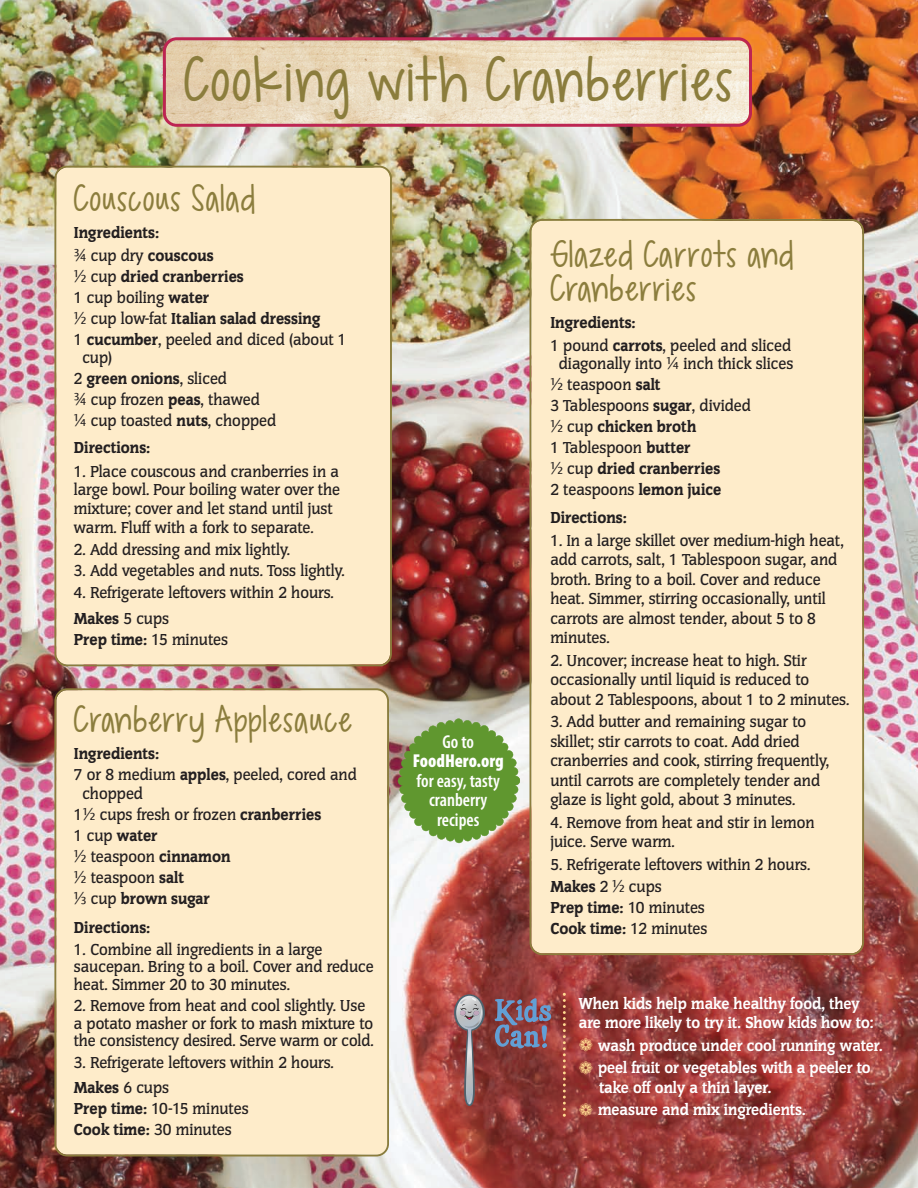
<style>
.page{position:relative;width:918px;height:1188px;background:#fff}
.page>*{position:absolute;margin:0;border:0;box-sizing:border-box;transform-origin:0 0}
.t1{font:45.3px "KG Dropsof Jupiter";letter-spacing:.04em;color:#8b7d3d}
.t2{font:27px/34.5px "KG Dropsof Jupiter";letter-spacing:.035em;color:#8b7d3d}
.t3{font:600 condensed 18.75px/19.5px "Myriad Pro";color:#fff;text-align:center}
.t4{font:900 condensed 18.75px "Myriad Pro";color:#fff}
.t5{font:500 16.5px/19.5px "Congress EF";color:#231f20;scale:.96 1}
.t6{font:900 16.5px/21px "Congress LT Std";color:#231f20;scale:.96 1}
.t7{font:800 16.5px/22.5px "Congress EF";color:#fff;scale:.96 1}
.t8{font:500 16.5px "Congress EF";color:#231f20;scale:.95 1}
.s1{font-family:"Lucida Grande";font-weight:400}
.s2{font-family:"Congress EF";font-weight:500}
.s3{font-family:"Congress LT Std";font-weight:900}
.s4{color:#fed88f}
</style>
<div class="page">
<img style="left:0;top:0;width:918px;height:1188px">
<svg style="left:163px;top:37px;width:589px;height:90px;background:#e8ceb8"></svg>
<div style="left:530px;top:219px;width:334px;height:736px;background:#feecca"></div>
<div style="left:54px;top:166px;width:338px;height:500px;background:#feecca"></div>
<svg style="left:398px;top:718px;width:122px;height:125px;background:#7fa355"></svg>
<div style="left:54px;top:688px;width:335px;height:468px;background:#feecca"></div>
<svg style="left:454px;top:994px;width:31px;height:37px"></svg>
<svg style="left:495px;top:998px;width:56px;height:50px;background:#7c657a"></svg>
<svg style="left:456px;top:996px;width:27px;height:110px;background:#997071"></svg>
<svg style="left:563px;top:993px;width:3px;height:124px"></svg>
<h1 class="t1" style="left:184px;top:43px;width:551px">Cooking with Cranberries</h1>
<h2 class="t2" style="left:74px;top:182px;width:183px">Couscous Salad</h2>
<p class="t6" style="left:74px;top:221px;width:147px;line-height:22.5px">Ingredients:<br><span class="s1">¾</span> <span class="s2">cup dry</span> couscous</p>
<p class="t6" style="left:74px;top:265px;width:179px"><span class="s1">½</span> <span class="s2">cup</span> dried cranberries</p>
<p class="t5" style="left:74px;top:289px;width:142px">1 cup boiling <span class="s3">water</span></p>
<p class="t6" style="left:74px;top:307px;width:258px"><span class="s1">½</span> <span class="s2">cup low-fat</span> Italian salad dressing</p>
<p class="t5" style="left:82px;top:331px;width:277px;line-height:18px;text-indent:-8px">1 <span class="s3">cucumber</span>, peeled and diced (about 1 cup)</p>
<p class="t6" style="left:74px;top:367px;width:161px"><span class="s2">2</span> green onions<span class="s2">, sliced</span></p>
<p class="t5" style="left:74px;top:390px;width:212px;line-height:21px"><span class="s1">¾</span> cup frozen <span class="s3">peas</span>, thawed <span class="s1">¼</span> cup toasted <span class="s3">nuts</span>, chopped</p>
<p class="t6" style="left:74px;top:436px;width:81px">Directions:</p>
<p class="t5" style="left:74px;top:463px;width:279px;line-height:18.8px">1. Place couscous and cranberries in a large bowl. Pour boiling water over the mixture; cover and let stand until just warm. Fluff with a fork to separate.</p>
<p class="t5" style="left:74px;top:541px;width:227px">2. Add dressing and mix lightly.</p>
<p class="t8" style="left:74px;top:564px;width:287px">3. Add vegetables and nuts. Toss lightly.</p>
<p class="t5" style="left:74px;top:584px;width:272px">4. Refrigerate leftovers within 2 hours.</p>
<p class="t6" style="left:74px;top:607px;width:162px">Makes <span class="s2">5 cups<br></span>Prep time: <span class="s2">15 minutes</span></p>
<h2 class="t2" style="left:74px;top:703px;width:280px">Cranberry Applesauce</h2>
<p class="t6" style="left:74px;top:742px;width:91px">Ingredients:</p>
<p class="t5" style="left:82px;top:766px;width:287px;text-indent:-8px">7 or 8 medium <span class="s3">apples</span>, peeled, cored and chopped</p>
<p class="t5" style="left:74px;top:806px;width:259px">1<span class="s1">½</span> cups fresh or frozen <span class="s3">cranberries</span></p>
<p class="t6" style="left:74px;top:825px;width:89px"><span class="s2">1 cup</span> water</p>
<p class="t5" style="left:74px;top:847px;width:165px;line-height:21px"><span class="s1">½</span> teaspoon <span class="s3">cinnamon </span><span class="s1">½</span> teaspoon <span class="s3">salt</span></p>
<p class="t6" style="left:74px;top:884px;width:143px;line-height:28.5px"><span class="s1">⅓</span> <span class="s2">cup</span> brown sugar<br>Directions:</p>
<p class="t5" style="left:74px;top:942px;width:314px;line-height:17.2px">1. Combine all ingredients in a large saucepan. Bring to a boil. Cover and reduce heat. Simmer 20 to 30 minutes.</p>
<p class="t5" style="left:74px;top:999px;width:314px;line-height:17.2px">2. Remove from heat and cool slightly. Use a potato masher or fork to mash mixture to the consistency desired. Serve warm or cold.</p>
<p class="t5" style="left:74px;top:1054px;width:272px">3. Refrigerate leftovers within 2 hours.</p>
<p class="t6" style="left:74px;top:1077px;width:101px">Makes <span class="s2">6 cups</span></p>
<p class="t5" style="left:74px;top:1100px;width:184px"><span class="s3">Prep time:</span> 10-15 minutes</p>
<p class="t6" style="left:74px;top:1119px;width:166px">Cook time: <span class="s2">30 minutes</span></p>
<p class="t3" style="left:443px;top:733px;width:33px">Go to</p>
<p class="t4" style="left:413px;top:754px;width:93px">FoodHero.org</p>
<p class="t3" style="left:417px;top:772px;width:85px">for easy, tasty cranberry recipes</p>
<h2 class="t2" style="left:550px;top:238px;width:245px">Glazed Carrots and<br>Cranberries</h2>
<p class="t6" style="left:550px;top:312px;width:91px">Ingredients:</p>
<p class="t5" style="left:550px;top:338px;width:255px;line-height:18px;text-align:center">1 pound <span class="s3">carrots</span>, peeled and sliced diagonally into <span class="s1">¼</span> inch thick slices</p>
<p class="t5" style="left:550px;top:375px;width:210px;line-height:21px"><span class="s1">½</span> teaspoon <span class="s3">salt<br></span>3 Tablespoons <span class="s3">sugar</span>, divided</p>
<p class="t6" style="left:550px;top:416px;width:154px"><span class="s1">½</span> <span class="s2">cup</span> chicken broth</p>
<p class="t5" style="left:550px;top:439px;width:148px">1 Tablespoon <span class="s3">butter</span></p>
<p class="t6" style="left:550px;top:458px;width:179px"><span class="s1">½</span> <span class="s2">cup</span> dried cranberries</p>
<p class="t5" style="left:550px;top:481px;width:180px">2 teaspoons <span class="s3">lemon juice</span></p>
<p class="t6" style="left:550px;top:507px;width:81px">Directions:</p>
<p class="t5" style="left:550px;top:532px;width:307px">1. In a large skillet over medium-high heat, add carrots, salt, 1 Tablespoon sugar, and broth. Bring to a boil. Cover and reduce heat. Simmer, stirring occasionally, until carrots are almost tender, about 5 to 8 minutes.</p>
<p class="t5" style="left:550px;top:652px;width:313px">2. Uncover; increase heat to high. Stir occasionally until liquid is reduced to about 2 Tablespoons, about 1 to 2 minutes.</p>
<p class="t5" style="left:550px;top:714px;width:292px">3. Add butter and remaining sugar to skillet; stir carrots to coat. Add dried cranberries and cook, stirring frequently, until carrots are completely tender and glaze is light gold, about 3 minutes.</p>
<p class="t5" style="left:550px;top:814px;width:277px">4. Remove from heat and stir in lemon juice. Serve warm.</p>
<p class="t5" style="left:550px;top:856px;width:272px">5. Refrigerate leftovers within 2 hours.</p>
<p class="t6" style="left:550px;top:876px;width:165px">Makes <span class="s2">2</span> <span class="s1">½</span> <span class="s2">cups<br></span>Prep time: <span class="s2">10 minutes<br></span>Cook time: <span class="s2">12 minutes</span></p>
<p class="t7" style="left:579px;top:995px;width:309px;line-height:19.5px">When kids help make healthy food, they are more likely to try it. Show kids how to:</p>
<p class="t7" style="left:579px;top:1035px;width:318px"><span class="s4">❁</span> wash produce under cool running water. <span class="s4">❁</span> peel fruit or vegetables with a peeler to</p>
<p class="t7" style="left:579px;top:1077px;width:238px;text-indent:20px">take off only a thin layer.<br><span class="s4">❁</span> measure and mix ingredients.</p>
</div>
